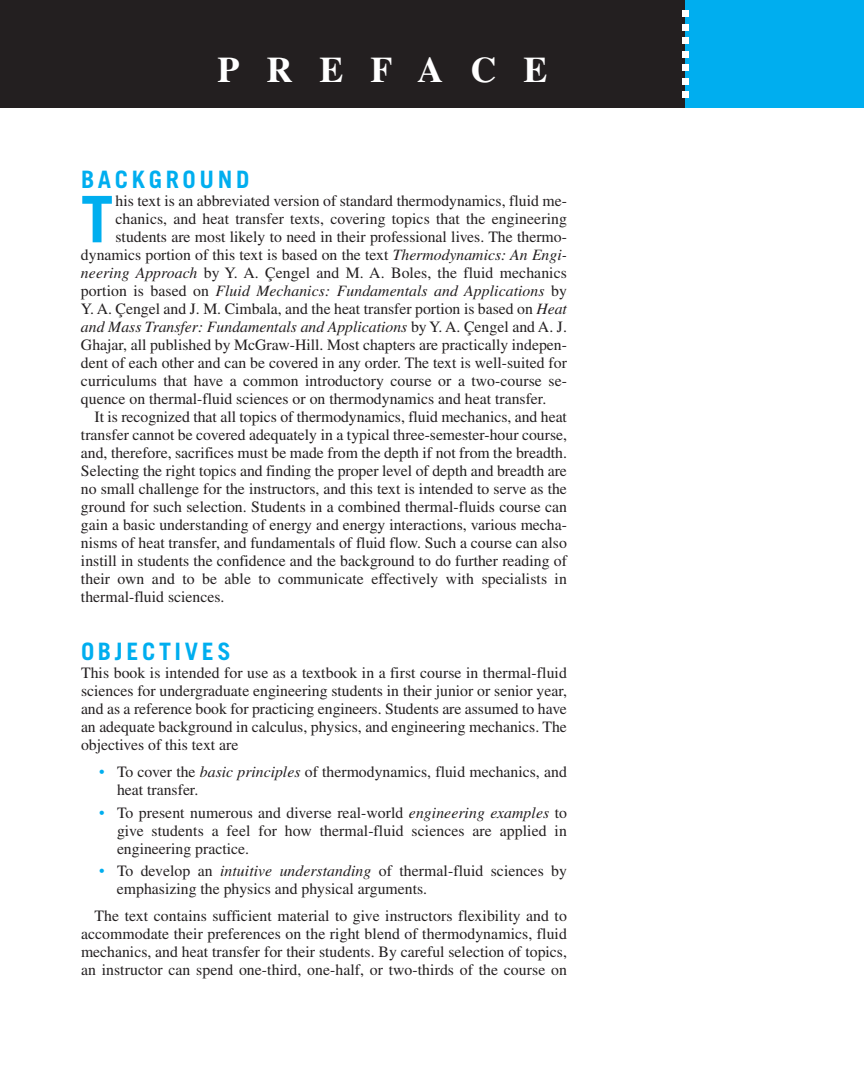
<style>
.page{position:relative;width:864px;height:1080px;background:#fff}
.page>*{position:absolute;margin:0;border:0;box-sizing:border-box;transform-origin:0 0}
.t1{font:700 64.35px "Trade Gothic";color:#00aeef}
.t2{font:700 36px "Times";color:#fff}
.t3{font:700 24px "Trade Gothic";letter-spacing:.15em;color:#00aeef}
.t4{font:15.75px/18px "Times";color:#231f20;text-align:justify}
.t5{font:italic 15.75px "Times";color:#231f20}
.s1{font-style:italic}
.s2{font-style:normal}
.s3{color:#00aeef}
</style>
<div class="page">
<svg style="left:0;top:0;width:864px;height:108px;background:#1c3d4b"></svg>
<h2 class="t2" style="left:218px;top:57px;width:331px">P R E F A C E</h2>
<h3 class="t3" style="left:81px;top:171px;width:170px">BACKGROUND</h3>
<h1 class="t1" style="left:81px;top:196px;width:34px">T</h1>
<p class="t4" style="left:116px;top:194px;width:453px">his text is an abbreviated version of standard thermodynamics, fluid me-</p>
<p class="t4" style="left:116px;top:212px;width:453px">chanics, and heat transfer texts, covering topics that the engineering</p>
<p class="t4" style="left:116px;top:230px;width:453px">students are most likely to need in their professional lives. The thermo-</p>
<p class="t4" style="left:81px;top:248px;width:487px">dynamics portion of this text is based on the text <span class="s1">Thermodynamics: An Engi-</span></p>
<p class="t4" style="left:81px;top:266px;width:487px"><span class="s1">neering Approach</span> by Y. A. Çengel and M. A. Boles, the fluid mechanics</p>
<p class="t5" style="left:81px;top:285px;width:487px"><span class="s2">portion is based on</span> Fluid Mechanics: Fundamentals and Applications <span class="s2">by</span></p>
<p class="t4" style="left:81px;top:302px;width:487px">Y. A. Çengel and J. M. Cimbala, and the heat transfer portion is based on <span class="s1">Heat</span></p>
<p class="t5" style="left:81px;top:321px;width:488px">and Mass Transfer: Fundamentals and Applications <span class="s2">by Y. A. Çengel and A. J.</span></p>
<p class="t4" style="left:81px;top:338px;width:487px">Ghajar, all published by McGraw-Hill. Most chapters are practically indepen-</p>
<p class="t4" style="left:81px;top:356px;width:487px">dent of each other and can be covered in any order. The text is well-suited for</p>
<p class="t4" style="left:81px;top:374px;width:487px">curriculums that have a common introductory course or a two-course se-</p>
<p class="t4" style="left:81px;top:392px;width:467px">quence on thermal-fluid sciences or on thermodynamics and heat transfer.</p>
<p class="t4" style="left:94px;top:410px;width:474px">It is recognized that all topics of thermodynamics, fluid mechanics, and heat</p>
<p class="t4" style="left:81px;top:428px;width:488px">transfer cannot be covered adequately in a typical three-semester-hour course,</p>
<p class="t4" style="left:81px;top:446px;width:487px">and, therefore, sacrifices must be made from the depth if not from the breadth.</p>
<p class="t4" style="left:81px;top:464px;width:487px">Selecting the right topics and finding the proper level of depth and breadth are</p>
<p class="t4" style="left:81px;top:482px;width:487px">no small challenge for the instructors, and this text is intended to serve as the</p>
<p class="t4" style="left:81px;top:500px;width:488px">ground for such selection. Students in a combined thermal-fluids course can</p>
<p class="t4" style="left:81px;top:518px;width:488px">gain a basic understanding of energy and energy interactions, various mecha-</p>
<p class="t4" style="left:81px;top:536px;width:487px">nisms of heat transfer, and fundamentals of fluid flow. Such a course can also</p>
<p class="t4" style="left:81px;top:554px;width:487px">instill in students the confidence and the background to do further reading of</p>
<p class="t4" style="left:81px;top:572px;width:487px">their own and to be able to communicate effectively with specialists in</p>
<p class="t4" style="left:81px;top:590px;width:145px">thermal-fluid sciences.</p>
<h3 class="t3" style="left:81px;top:643px;width:151px">OBJECTIVES</h3>
<p class="t4" style="left:81px;top:665px;width:487px">This book is intended for use as a textbook in a first course in thermal-fluid sciences for undergraduate engineering students in their junior or senior year, and as a reference book for practicing engineers. Students are assumed to have an adequate background in calculus, physics, and engineering mechanics. The objectives of this text are</p>
<p class="t4" style="left:117px;top:764px;width:451px;text-indent:-18px"><span class="s3">•</span> To cover the <span class="s1">basic principles</span> of thermodynamics, fluid mechanics, and heat transfer.</p>
<p class="t4" style="left:117px;top:805px;width:452px;text-indent:-18px"><span class="s3">•</span> To present numerous and diverse real-world <span class="s1">engineering examples</span> to give students a feel for how thermal-fluid sciences are applied in engineering practice.</p>
<p class="t4" style="left:117px;top:863px;width:452px;text-indent:-18px"><span class="s3">•</span> To develop an <span class="s1">intuitive understanding</span> of thermal-fluid sciences by emphasizing the physics and physical arguments.</p>
<p class="t4" style="left:81px;top:908px;width:488px;text-indent:13px">The text contains sufficient material to give instructors flexibility and to accommodate their preferences on the right blend of thermodynamics, fluid mechanics, and heat transfer for their students. By careful selection of topics, an instructor can spend one-third, one-half, or two-thirds of the course on</p>
</div>
